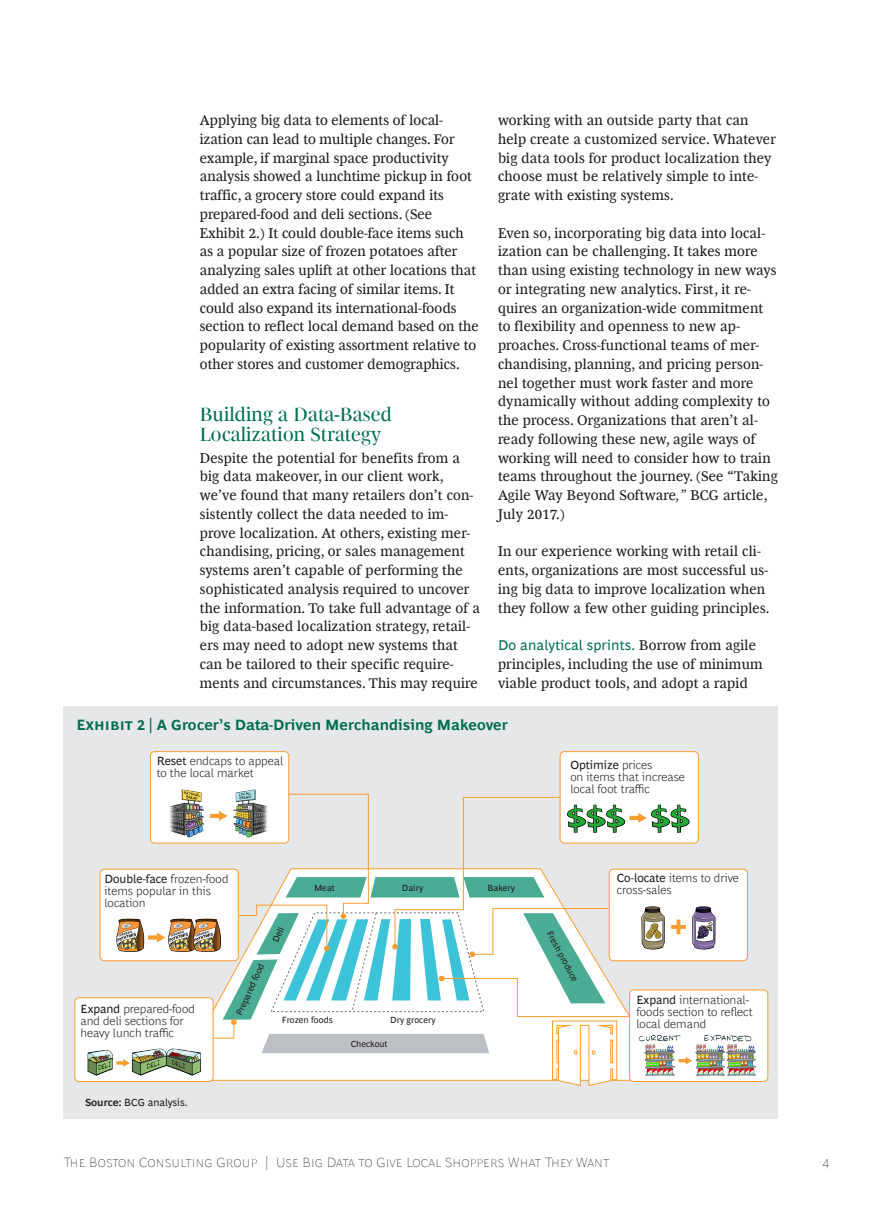
<style>
.page{position:relative;width:893px;height:1212px;background:#fff}
.page>*{position:absolute;margin:0;border:0;box-sizing:border-box;transform-origin:0 0}
.t1{font:19.5px/20.2px "Henderson BCG Serif Head";letter-spacing:.005em;color:#006e51}
.t2{font:700 15px "Henderson BCG Sans";letter-spacing:.005em;color:#006e51}
.t3{font:14.25px/18.8px "Henderson BCG Serif";letter-spacing:.015em;color:#231f20}
.t4{font:14.25px "Henderson BCG Sans";letter-spacing:.015em;color:#006e51}
.t5{font:100 13.5px "Henderson BCG Sans";letter-spacing:.01em;color:#231f20}
.t6{font:300 12px/12px "Henderson BCG Sans";color:#231f20}
.t7{font:10.5px "Henderson BCG Sans";color:#231f20}
.t8{font:9px "Henderson BCG Sans";color:#231f20}
.s1{font-style:italic}
.s2{font-family:"Henderson BCG Serif";color:#231f20}
.s3{font-weight:400}
.s4{font-weight:700}
</style>
<div class="page">
<div style="left:64px;top:706px;width:714px;height:413px;background:#e6e7e9"></div>
<div style="left:150px;top:752px;width:139px;height:91px;background:#fff;border-radius:4px"></div>
<div style="left:150px;top:751px;width:139px;height:92px;border:1px solid #f99d31;border-radius:4px"></div>
<img style="left:169px;top:789px;width:87px;height:48px">
<div style="left:208px;top:806px;width:20px;height:20px;background:#fff"></div>
<div style="left:100px;top:869px;width:138px;height:92px;background:#fff;border-radius:4px"></div>
<div style="left:100px;top:869px;width:139px;height:92px;border:1px solid #f99d31;border-radius:4px"></div>
<img style="left:116px;top:918px;width:94px;height:34px">
<div style="left:147px;top:928px;width:19px;height:19px;background:#fff"></div>
<svg style="left:148px;top:933px;width:17px;height:9px"></svg>
<div style="left:75px;top:998px;width:138px;height:83px;background:#fff;border-radius:4px"></div>
<div style="left:74px;top:997px;width:139px;height:85px;border:1px solid #f99d31;border-radius:4px"></div>
<img style="left:87px;top:1048px;width:115px;height:28px">
<div style="left:115px;top:1055px;width:15px;height:16px;background:#fff"></div>
<svg style="left:116px;top:1059px;width:14px;height:8px"></svg>
<div style="left:609px;top:869px;width:138px;height:92px;background:#fff;border-radius:4px"></div>
<div style="left:609px;top:869px;width:139px;height:92px;border:1px solid #f99d31;border-radius:4px"></div>
<img style="left:647px;top:906px;width:69px;height:44px">
<div style="left:667px;top:918px;width:23px;height:20px;background:#fff"></div>
<svg style="left:671px;top:919px;width:15px;height:15px"></svg>
<div style="left:560px;top:752px;width:138px;height:91px;background:#fff;border-radius:4px"></div>
<div style="left:560px;top:751px;width:139px;height:92px;border:1px solid #f99d31;border-radius:4px"></div>
<img style="left:650px;top:804px;width:40px;height:29px">
<svg style="left:210px;top:793px;width:437px;height:293px"></svg>
<div style="left:630px;top:990px;width:138px;height:91px;background:#fff;border-radius:4px"></div>
<div style="left:629px;top:989px;width:139px;height:93px;border:1px solid #f99d31;border-radius:4px"></div>
<img style="left:644px;top:1044px;width:31px;height:33px">
<img style="left:638px;top:1035px;width:43px;height:7px">
<svg style="left:679px;top:1057px;width:13px;height:7px"></svg>
<img style="left:695px;top:1044px;width:61px;height:33px">
<img style="left:704px;top:1035px;width:48px;height:7px">
<p class="t3" style="left:200px;top:110px;width:280px">Applying big data to elements of local&shy;ization can lead to multiple changes. For example, if marginal space productivity analysis showed a lunchtime pickup in foot traffic, a grocery store could expand its prepared-food and deli sections. (See Exhibit 2.) It could double-face items such as a popular size of frozen potatoes after analyzing sales uplift at other locations that added an extra facing of similar items. It could also expand its international-foods section to reflect local demand based on the popularity of existing assortment relative to other stores and customer demographics.</p>
<h1 class="t1" style="left:200px;top:403px;width:193px">Building a Data-Based<br>Localization Strategy</h1>
<p class="t3" style="left:200px;top:447px;width:282px">Despite the potential for benefits from a big data makeover, in our client work, we’ve found that many retailers don’t con&shy;sistently collect the data needed to im&shy;prove localization. At others, existing mer&shy;chandising, pricing, or sales management systems aren’t capable of performing the sophisticated analysis required to uncover the information. To take full advantage of a big data-based localization strategy, retail&shy;ers may need to adopt new systems that can be tailored to their specific require&shy;ments and circumstances. This may require</p>
<p class="t3" style="left:498px;top:110px;width:279px">working with an outside party that can help create a customized service. Whatever big data tools for product localization they choose must be relatively simple to inte&shy;grate with existing systems.</p>
<p class="t3" style="left:498px;top:222px;width:281px">Even so, incorporating big data into local&shy;ization can be challenging. It takes more than using existing technology in new ways or integrating new analytics. First, it re&shy;quires an organization-wide commitment to flexibility and openness to new ap&shy;proaches. Cross-functional teams of mer&shy;chandising, planning, and pricing person&shy;nel together must work faster and more dynamically without adding complexity to the process. Organizations that aren’t al&shy;ready following these new, agile ways of working will need to consider how to train teams throughout the journey. (See “Taking Agile Way Beyond Software<span class="s1">,”</span> BCG article, July 2017.)</p>
<p class="t3" style="left:498px;top:541px;width:273px">In our experience working with retail cli&shy;ents, organizations are most successful us&shy;ing big data to improve localization when they follow a few other guiding principles.</p>
<p class="t4" style="left:498px;top:635px;width:259px">Do analytical sprints. <span class="s2">Borrow from agile</span></p>
<p class="t3" style="left:498px;top:654px;width:266px">principles, including the use of minimum viable product tools, and adopt a rapid</p>
<p class="t2" style="left:77px;top:714px;width:433px">Exhibit 2 | A Grocer’s Data-Driven Merchandising Makeover</p>
<p class="t6" style="left:157px;top:754px;width:128px"><span class="s3">Reset</span> endcaps to appeal to the local market</p>
<p class="t6" style="left:570px;top:758px;width:116px"><span class="s3">Optimize</span> prices<br>on items that increase local foot traffic</p>
<p class="t6" style="left:104px;top:871px;width:126px"><span class="s3">Double-face</span> frozen-food items popular in this location</p>
<p class="t6" style="left:80px;top:1002px;width:116px"><span class="s3">Expand</span> prepared-food and deli sections for heavy lunch traffic</p>
<p class="t8" style="left:314px;top:881px;width:22px">Meat</p>
<p class="t8" style="left:402px;top:881px;width:23px">Dairy</p>
<p class="t8" style="left:488px;top:881px;width:29px">Bakery</p>
<p class="t8" style="left:269px;top:939px;width:18px;rotate:-64deg">Deli</p>
<p class="t8" style="left:233px;top:1012px;width:58px;rotate:-66deg">Prepared food</p>
<p class="t8" style="left:282px;top:1013px;width:53px">Frozen foods</p>
<p class="t8" style="left:390px;top:1013px;width:47px">Dry grocery</p>
<p class="t8" style="left:351px;top:1037px;width:38px">Checkout</p>
<p class="t7" style="left:85px;top:1095px;width:104px"><span class="s4">Source:</span> BCG analysis.</p>
<p class="t8" style="left:555px;top:928px;width:58px;rotate:62deg">Fresh produce</p>
<p class="t6" style="left:617px;top:871px;width:124px"><span class="s3">Co-locate</span> items to drive cross-sales</p>
<p class="t6" style="left:636px;top:993px;width:118px"><span class="s3">Expand</span> international&shy;foods section to reflect local demand</p>
<p class="t5" style="left:64px;top:1152px;width:547px">The Boston Consulting Group | Use Big Data to Give Local Shoppers What They Want</p>
<p class="t5" style="left:822px;top:1152px;width:9px">4</p>
</div>
